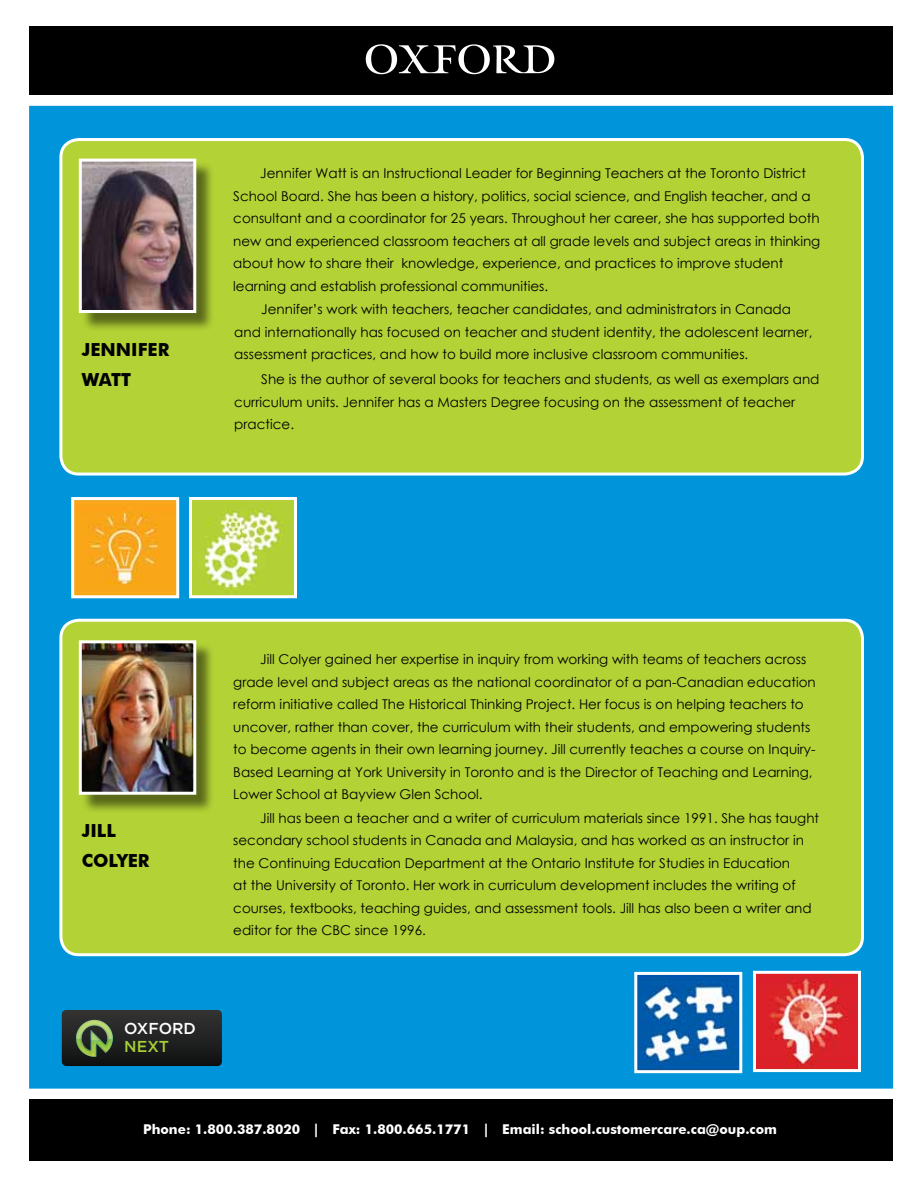
<style>
.page{position:relative;width:918px;height:1188px;background:#fff}
.page>*{position:absolute;margin:0;border:0;box-sizing:border-box;transform-origin:0 0}
.t1{font:700 18px/30px "Futura BT";color:#000}
.t2{font:500 15.9px "Gotham";letter-spacing:-.005em;color:#fff}
.t3{font:500 15.9px "Gotham";color:#a6ce39}
.t4{font:13.5px/22.5px "Century Gothic";color:#000}
.t5{font:700 13.5px "Futura BT";color:#fff}
</style>
<div class="page">
<div style="left:29px;top:26px;width:864px;height:68px;background:#000"></div>
<div style="left:29px;top:1099px;width:864px;height:62px;background:#000"></div>
<div style="left:29px;top:106px;width:864px;height:983px;background:#0095da;border:2px solid #0095da"></div>
<svg style="left:366px;top:44px;width:188px;height:30px"></svg>
<div style="left:61px;top:140px;width:802px;height:334px;background:#b3d235;border-radius:18px"></div>
<div style="left:59px;top:138px;width:805px;height:338px;border:3px solid #fff;border-radius:18px"></div>
<div style="left:61px;top:620px;width:802px;height:335px;background:#b3d235;border-radius:18px"></div>
<div style="left:59px;top:619px;width:805px;height:337px;border:3px solid #fff;border-radius:18px"></div>
<img style="left:75px;top:501px;width:100px;height:93px">
<div style="left:71px;top:497px;width:108px;height:101px;border:3px solid #fff"></div>
<div style="left:81px;top:643px;width:134px;height:170px;background:#000;opacity:.5"></div>
<img style="left:83px;top:644px;width:109px;height:147px">
<div style="left:79px;top:640px;width:117px;height:155px;border:3px solid #fff"></div>
<div style="left:81px;top:161px;width:134px;height:170px;background:#000;opacity:.5"></div>
<img style="left:83px;top:163px;width:109px;height:146px">
<div style="left:79px;top:159px;width:117px;height:154px;border:3px solid #fff"></div>
<img style="left:193px;top:501px;width:100px;height:93px">
<div style="left:189px;top:497px;width:108px;height:101px;border:3px solid #fff"></div>
<img style="left:638px;top:976px;width:100px;height:93px">
<div style="left:634px;top:972px;width:108px;height:101px;border:3px solid #fff"></div>
<img style="left:757px;top:975px;width:100px;height:93px">
<div style="left:753px;top:971px;width:108px;height:101px;border:3px solid #fff"></div>
<svg style="left:62px;top:1010px;width:160px;height:56px;background:#252723"></svg>
<img style="left:76px;top:1020px;width:37px;height:21px">
<h1 class="t1" style="left:82px;top:334px;width:89px">JENNIFER<br>WATT</h1>
<p class="t4" style="left:260px;top:162px;width:547px">Jennifer Watt is an Instructional Leader for Beginning Teachers at the Toronto District</p>
<p class="t4" style="left:233px;top:184px;width:579px">School Board. She has been a history, politics, social science, and English teacher, and a</p>
<p class="t4" style="left:233px;top:207px;width:588px">consultant and a coordinator for 25 years. Throughout her career, she has supported both</p>
<p class="t4" style="left:233px;top:229px;width:589px">new and experienced classroom teachers at all grade levels and subject areas in thinking</p>
<p class="t4" style="left:233px;top:252px;width:552px">about how to share their knowledge, experience, and practices to improve student</p>
<p class="t4" style="left:233px;top:274px;width:316px">learning and establish professional communities.</p>
<p class="t4" style="left:261px;top:298px;width:531px">Jennifer’s work with teachers, teacher candidates, and administrators in Canada</p>
<p class="t4" style="left:234px;top:320px;width:580px">and internationally has focused on teacher and student identity, the adolescent learner,</p>
<p class="t4" style="left:234px;top:343px;width:516px">assessment practices, and how to build more inclusive classroom communities.</p>
<p class="t4" style="left:234px;top:368px;width:587px;text-indent:27px">She is the author of several books for teachers and students, as well as exemplars and curriculum units. Jennifer has a Masters Degree focusing on the assessment of teacher practice.</p>
<h1 class="t1" style="left:82px;top:816px;width:69px">JILL<br>COLYER</h1>
<p class="t2" style="left:124px;top:1019px;width:73px">OXFORD</p>
<p class="t3" style="left:124px;top:1037px;width:46px">NEXT</p>
<p class="t4" style="left:233px;top:648px;width:584px;text-indent:27px">Jill Colyer gained her expertise in inquiry from working with teams of teachers across grade level and subject areas as the national coordinator of a pan-Canadian education reform initiative called The Historical Thinking Project. Her focus is on helping teachers to uncover, rather than cover, the curriculum with their students, and empowering students to become agents in their own learning journey. Jill currently teaches a course on Inquiry-Based Learning at York University in Toronto and is the Director of Teaching and Learning, Lower School at Bayview Glen School.</p>
<p class="t4" style="left:233px;top:807px;width:587px;text-indent:27px">Jill has been a teacher and a writer of curriculum materials since 1991. She has taught secondary school students in Canada and Malaysia, and has worked as an instructor in the Continuing Education Department at the Ontario Institute for Studies in Education<br>at the University of Toronto. Her work in curriculum development includes the writing of courses, textbooks, teaching guides, and assessment tools. Jill has also been a writer and editor for the CBC since 1996.</p>
<p class="t5" style="left:143px;top:1121px;width:635px">Phone: 1.800.387.8020 | Fax: 1.800.665.1771 | Email: school.customercare.ca@oup.com</p>
</div>
